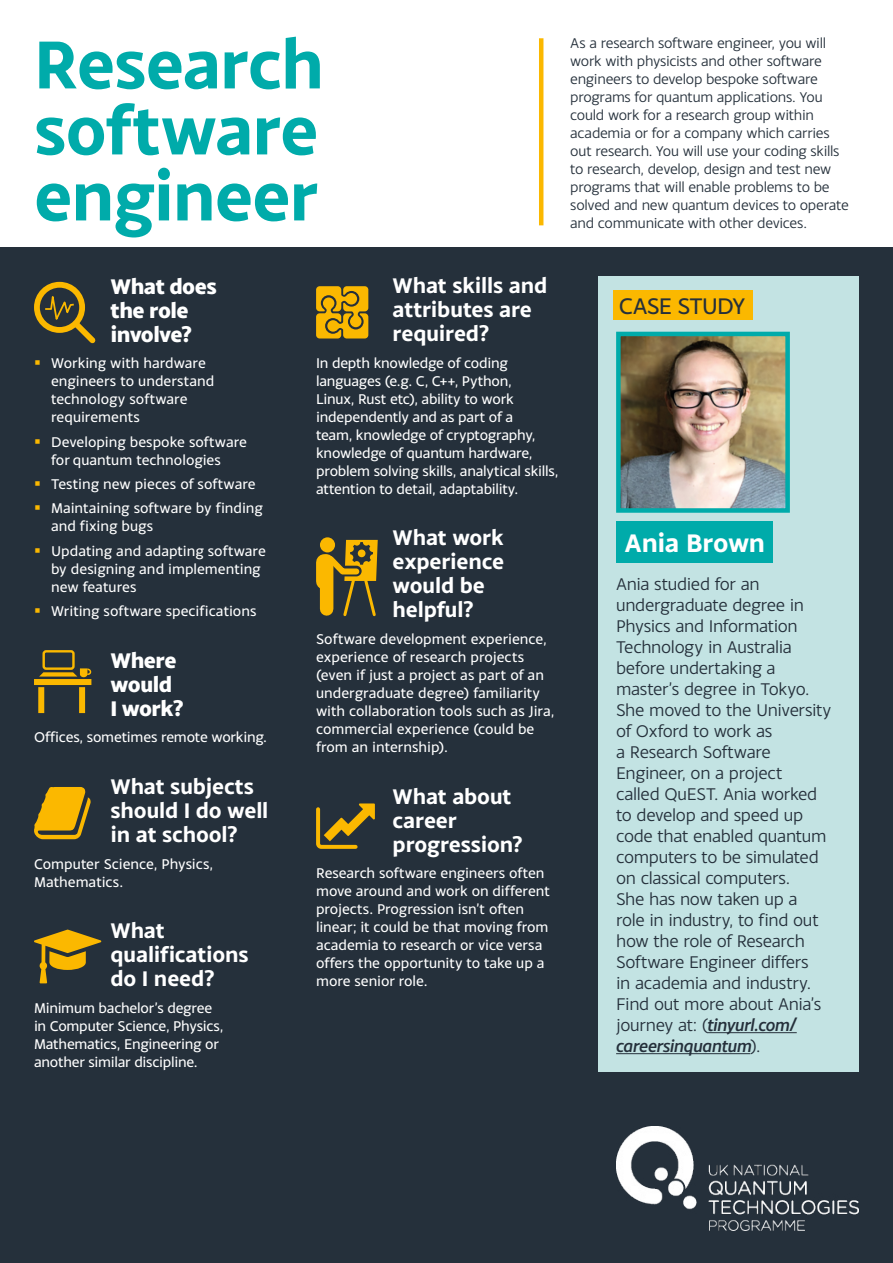
<style>
.page{position:relative;width:893px;height:1263px;background:#fff}
.page>*{position:absolute;margin:0;border:0;box-sizing:border-box;transform-origin:0 0}
.t1{font:700 72px/66px "Monsal Gothic";letter-spacing:-.02em;color:#00abaa;text-align:justify}
.Case_Study_subject{font:700 27px "Monsal Gothic";letter-spacing:-.01em;color:#fff}
.t2{font:24px "Monsal Gothic";letter-spacing:-.04em;color:#25303b}
.H2_SUBHEAD{font:700 22.5px/24px "Monsal Gothic";letter-spacing:-.01em;color:#fff}
.H2_SUBHEAD-2{font:800 22.5px/24px "Monsal Gothic";letter-spacing:-.025em;color:#fff}
.t3{font:18px/21px "Monsal Gothic";letter-spacing:-.02em;color:#25303b}
.Body{font:15px/18px "Monsal Gothic";letter-spacing:-.01em;color:#fff}
.t4{font:15px/18px "Monsal Gothic";letter-spacing:-.02em;color:#25303b}
.s1{color:#fbb800}
.s2{font-weight:500;font-style:italic}
</style>
<div class="page">
<div style="left:0;top:248px;width:893px;height:1015px;background:#25303b"></div>
<div style="left:34px;top:282px;width:51px;height:51px;border:6px solid #fbb800;border-radius:50%"></div>
<svg style="left:43px;top:285px;width:53px;height:59px"></svg>
<div style="left:34px;top:679px;width:57px;height:6px;background:#fbb800"></div>
<div style="left:38px;top:687px;width:6px;height:26px;background:#fbb800"></div>
<div style="left:79px;top:687px;width:6px;height:26px;background:#fbb800"></div>
<div style="left:42px;top:650px;width:33px;height:20px;border:2px solid #fbb800;border-radius:2px"></div>
<svg style="left:39px;top:668px;width:53px;height:9px"></svg>
<svg style="left:34px;top:787px;width:57px;height:52px"></svg>
<svg style="left:34px;top:929px;width:67px;height:54px"></svg>
<svg style="left:316px;top:286px;width:52px;height:52px;background:#d09c0b"></svg>
<svg style="left:320px;top:537px;width:15px;height:15px"></svg>
<div style="left:320px;top:561px;width:13px;height:48px;background:#fbb800"></div>
<div style="left:316px;top:562px;width:17px;height:19px;background:#fbb800"></div>
<svg style="left:322px;top:540px;width:56px;height:77px"></svg>
<svg style="left:316px;top:803px;width:59px;height:46px"></svg>
<hr style="left:539px;top:38px;width:4px;height:187px;background:#fbb800">
<div style="left:598px;top:276px;width:261px;height:795px;background:#c3e3e3"></div>
<div style="left:616px;top:522px;width:157px;height:41px;background:#00abaa"></div>
<hr style="left:707px;top:1032px;width:90px;height:1px;background:#25303b">
<hr style="left:616px;top:1053px;width:134px;height:1px;background:#25303b">
<div style="left:613px;top:290px;width:139px;height:30px;background:#fbb800"></div>
<img style="left:621px;top:337px;width:164px;height:171px">
<div style="left:616px;top:332px;width:174px;height:181px;border:4px solid #00abaa"></div>
<img style="left:616px;top:1126px;width:243px;height:104px">
<h1 class="t1" style="left:34px;top:30px;width:292px">Research software engineer</h1>
<h2 class="t4" style="left:570px;top:34px;width:280px">As a research software engineer, you will work with physicists and other software engineers to develop bespoke software programs for quantum applications. You could work for a research group within academia or for a company which carries out research. You will use your coding skills to research, develop, design and test new programs that will enable problems to be solved and new quantum devices to operate and communicate with other devices.</h2>
<h2 class="H2_SUBHEAD-2" style="left:111px;top:274px;width:108px">What does the role involve?</h2>
<p class="Body" style="left:51px;top:354px;width:165px;text-indent:-17px"><span class="s1">▪</span> Working with hardware engineers to understand technology software requirements</p>
<p class="Body" style="left:51px;top:432px;width:198px;text-indent:-17px"><span class="s1">▪</span> Developing bespoke software for quantum technologies</p>
<p class="Body" style="left:34px;top:475px;width:223px"><span class="s1">▪</span> Testing new pieces of software</p>
<p class="Body" style="left:51px;top:499px;width:213px;text-indent:-17px"><span class="s1">▪</span> Maintaining software by finding and fixing bugs</p>
<p class="Body" style="left:51px;top:541px;width:216px;text-indent:-17px"><span class="s1">▪</span> Updating and adapting software by designing and implementing new features</p>
<p class="Body" style="left:34px;top:602px;width:224px"><span class="s1">▪</span> Writing software specifications</p>
<h2 class="H2_SUBHEAD-2" style="left:111px;top:648px;width:75px">Where would<br>I work?</h2>
<p class="Body" style="left:34px;top:728px;width:235px">Offices, sometimes remote working.</p>
<h2 class="H2_SUBHEAD" style="left:111px;top:774px;width:159px">What subjects should I do well in at school?</h2>
<p class="Body" style="left:34px;top:854px;width:181px">Computer Science, Physics,<br>Mathematics.</p>
<h2 class="H2_SUBHEAD" style="left:111px;top:918px;width:140px">What qualifications do I need?</h2>
<p class="Body" style="left:34px;top:998px;width:191px">Minimum bachelor’s degree in Computer Science, Physics,<br>Mathematics, Engineering or another similar discipline.</p>
<h2 class="H2_SUBHEAD" style="left:393px;top:273px;width:156px">What skills and attributes are required?</h2>
<p class="Body" style="left:316px;top:353px;width:244px">In depth knowledge of coding languages (e.g. C, C++, Python,<br>Linux, Rust etc), ability to work independently and as part of a<br>team, knowledge of cryptography, knowledge of quantum hardware, problem solving skills, analytical skills, attention to detail, adaptability.</p>
<h2 class="H2_SUBHEAD" style="left:393px;top:525px;width:113px">What work experience would be helpful?</h2>
<p class="Body" style="left:316px;top:629px;width:240px">Software development experience, experience of research projects (even if just a project as part of an undergraduate degree) familiarity with collaboration tools such as Jira, commercial experience (could be from an internship).</p>
<h2 class="H2_SUBHEAD" style="left:393px;top:783px;width:132px">What about career progression?</h2>
<p class="Body" style="left:316px;top:864px;width:235px">Research software engineers often move around and work on different projects. Progression isn’t often linear; it could be that moving from academia to research or vice versa offers the opportunity to take up a more senior role.</p>
<p class="t2" style="left:619px;top:291px;width:128px">CASE STUDY</p>
<p class="Case_Study_subject" style="left:625px;top:525px;width:142px">Ania Brown</p>
<h2 class="t3" style="left:616px;top:573px;width:217px">Ania studied for an undergraduate degree in<br>Physics and Information<br>Technology in Australia before undertaking a master’s degree in Tokyo.<br>She moved to the University of Oxford to work as<br>a Research Software<br>Engineer, on a project<br>called QuEST. Ania worked to develop and speed up code that enabled quantum computers to be simulated on classical computers.<br>She has now taken up a<br>role in industry, to find out how the role of Research<br>Software Engineer differs<br>in academia and industry.<br>Find out more about Ania’s journey at: (<span class="s2">tinyurl.com/ careersinquantum</span>).</h2>
</div>
